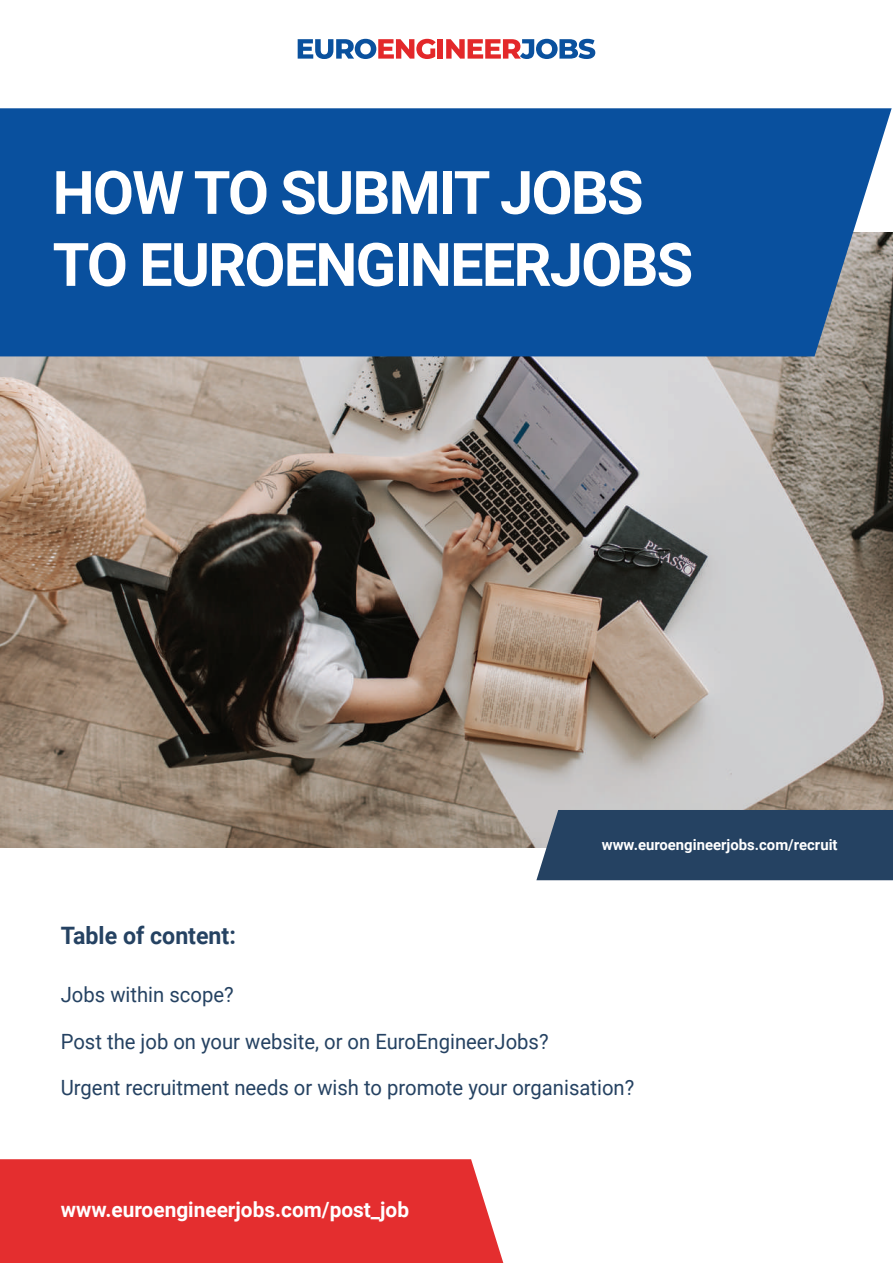
<style>
.page{position:relative;width:893px;height:1263px;background:#fff}
.page>*{position:absolute;margin:0;border:0;box-sizing:border-box;transform-origin:0 0}
.t1{font:700 60px/72px "Roboto";letter-spacing:-.03em;color:#fff}
.t2{font:700 24px "Roboto";color:#254262;scale:.96 1}
.t3{font:21px "Roboto";color:#254262;scale:.96 1}
.t4{font:700 21px "Roboto";color:#fff}
.t5{font:700 15px "Roboto";color:#fff}
</style>
<div class="page">
<div style="left:0;top:1159px;width:503px;height:104px;background:#e42e2f"></div>
<img style="left:0;top:232px;width:893px;height:615px">
<div style="left:536px;top:810px;width:357px;height:70px;background:#254262"></div>
<div style="left:0;top:108px;width:892px;height:248px;background:#09509e"></div>
<svg style="left:298px;top:39px;width:138px;height:20px"></svg>
<div style="left:438px;top:39px;width:5px;height:20px;background:#e3282a"></div>
<svg style="left:446px;top:39px;width:149px;height:20px"></svg>
<h1 class="t1" style="left:53px;top:154px;width:642px">HOW TO SUBMIT JOBS<br>TO EUROENGINEERJOBS</h1>
<p class="t2" style="left:61px;top:919px;width:184px">Table of content:</p>
<p class="t3" style="left:61px;top:979px;width:182px">Jobs within scope?</p>
<p class="t5" style="left:602px;top:834px;width:237px">www.euroengineerjobs.com/recruit</p>
<p class="t3" style="left:61px;top:1026px;width:510px">Post the job on your website, or on EuroEngineerJobs?</p>
<p class="t3" style="left:61px;top:1073px;width:599px">Urgent recruitment needs or wish to promote your organisation?</p>
<p class="t4" style="left:61px;top:1195px;width:350px">www.euroengineerjobs.com/post_job</p>
</div>
